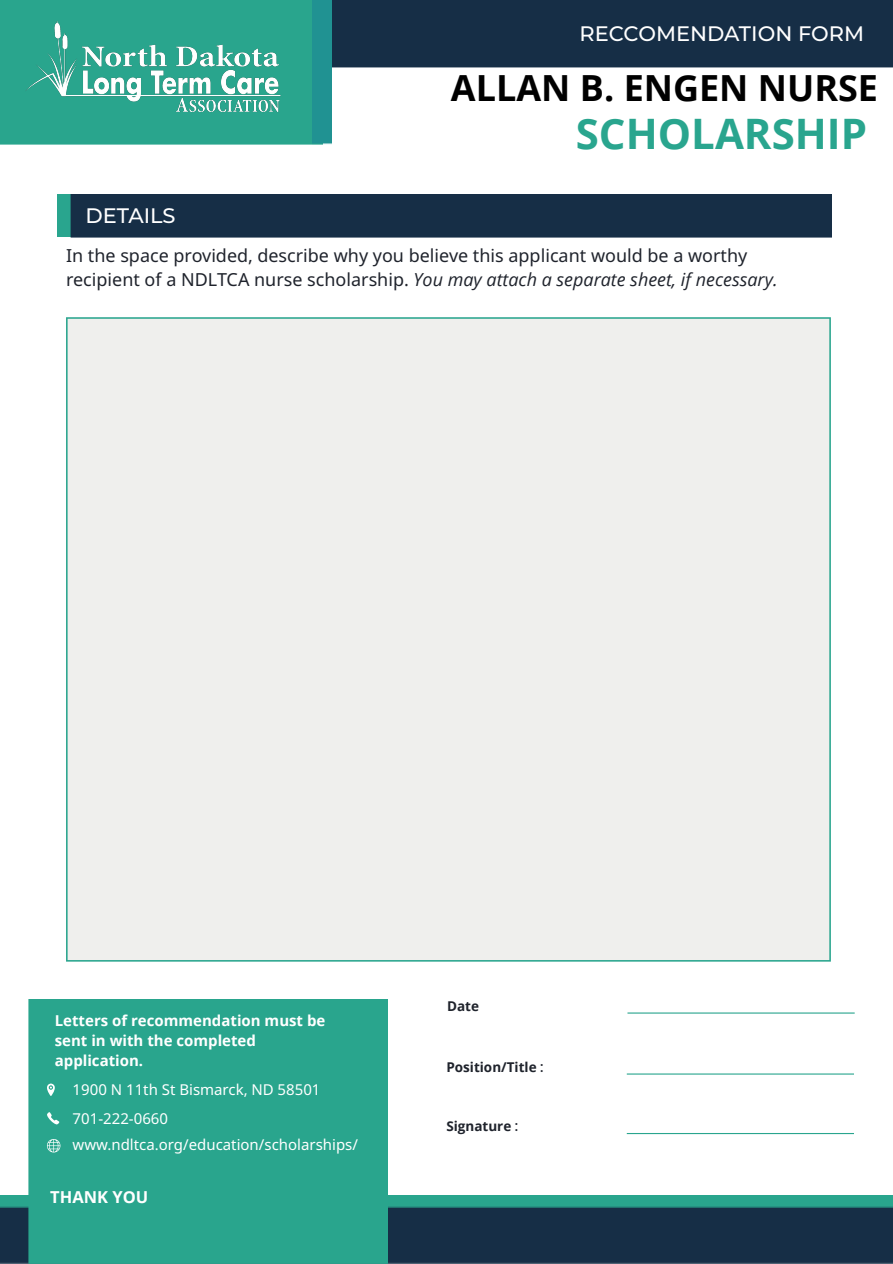
<style>
.page{position:relative;width:893px;height:1264px;background:#fff}
.page>*{position:absolute;margin:0;border:0;box-sizing:border-box;transform-origin:0 0}
.t1{font:700 42px "Open Sans";color:#29a58e}
.t2{font:700 36px "Open Sans";color:#000}
.t3{font:500 21px "Montserrat";color:#fff}
.t4{font:italic 18px "Open Sans";color:#1f232c}
.t5{font:18px "Noto Sans Khmer";color:#1f232c}
.t6{font:700 16.5px "Open Sans";color:#fff}
.t7{font:15px "Noto Sans Khmer";color:#fff}
.t8{font:700 15px/20.2px "Open Sans";color:#fff}
.t9{font:700 13.5px "Open Sans";color:#1f232c}
.s1{font-family:"Noto Sans Khmer";font-style:normal}
.s2{font-family:"Montserrat";font-weight:500;font-size:15px}
</style>
<div class="page">
<div style="left:332px;top:0;width:560px;height:68px;background:#162e46"></div>
<div style="left:0;top:0;width:312px;height:144px;background:#29a58d"></div>
<img style="left:26px;top:22px;width:255px;height:91px">
<div style="left:312px;top:0;width:20px;height:144px;background:#209292"></div>
<img style="left:0;top:1195px;width:892px;height:67px">
<div style="left:29px;top:999px;width:358px;height:263px;background:#29a58d"></div>
<svg style="left:47px;top:1083px;width:8px;height:12px"></svg>
<svg style="left:47px;top:1138px;width:13px;height:14px"></svg>
<svg style="left:47px;top:1112px;width:12px;height:12px"></svg>
<div style="left:58px;top:194px;width:23px;height:43px;background:#29a58e"></div>
<div style="left:70px;top:194px;width:761px;height:43px;background:#162e46"></div>
<hr style="left:627px;top:1012px;width:227px;height:1px;background:#29a58e">
<hr style="left:626px;top:1073px;width:227px;height:1px;background:#29a58e">
<hr style="left:626px;top:1132px;width:227px;height:2px;background:#29a58e">
<div style="left:67px;top:318px;width:763px;height:642px;background:#efefed"></div>
<hr style="left:66px;top:319px;width:2px;height:641px;background:#29a58e">
<hr style="left:829px;top:319px;width:1px;height:641px;background:#29a58e">
<hr style="left:68px;top:960px;width:761px;height:1px;background:#29a58e">
<hr style="left:68px;top:317px;width:761px;height:2px;background:#29a58e">
<h3 class="t3" style="left:579px;top:19px;width:286px">RECCOMENDATION FORM</h3>
<h3 class="t3" style="left:85px;top:201px;width:92px">DETAILS</h3>
<h2 class="t2" style="left:451px;top:62px;width:428px">ALLAN B. ENGEN NURSE</h2>
<h1 class="t1" style="left:575px;top:104px;width:293px">SCHOLARSHIP</h1>
<p class="t5" style="left:66px;top:245px;width:682px">In the space provided, describe why you believe this applicant would be a worthy</p>
<p class="t4" style="left:66px;top:267px;width:713px"><span class="s1">recipient of a NDLTCA nurse scholarship.</span> You may attach a separate sheet, if necessary.</p>
<p class="t8" style="left:55px;top:1009px;width:272px">Letters of recommendation must be sent in with the completed application.</p>
<p class="t7" style="left:73px;top:1081px;width:249px">1900 N 11th St Bismarck, ND 58501</p>
<p class="t7" style="left:73px;top:1109px;width:97px">701-222-0660</p>
<p class="t7" style="left:73px;top:1136px;width:287px">www.ndltca.org/education/scholarships/</p>
<p class="t6" style="left:50px;top:1184px;width:100px">THANK YOU</p>
<p class="t9" style="left:447px;top:996px;width:33px">Date</p>
<p class="t9" style="left:446px;top:1057px;width:99px">Position/Title <span class="s2">:</span></p>
<p class="t9" style="left:446px;top:1116px;width:73px">Signature <span class="s2">:</span></p>
</div>
